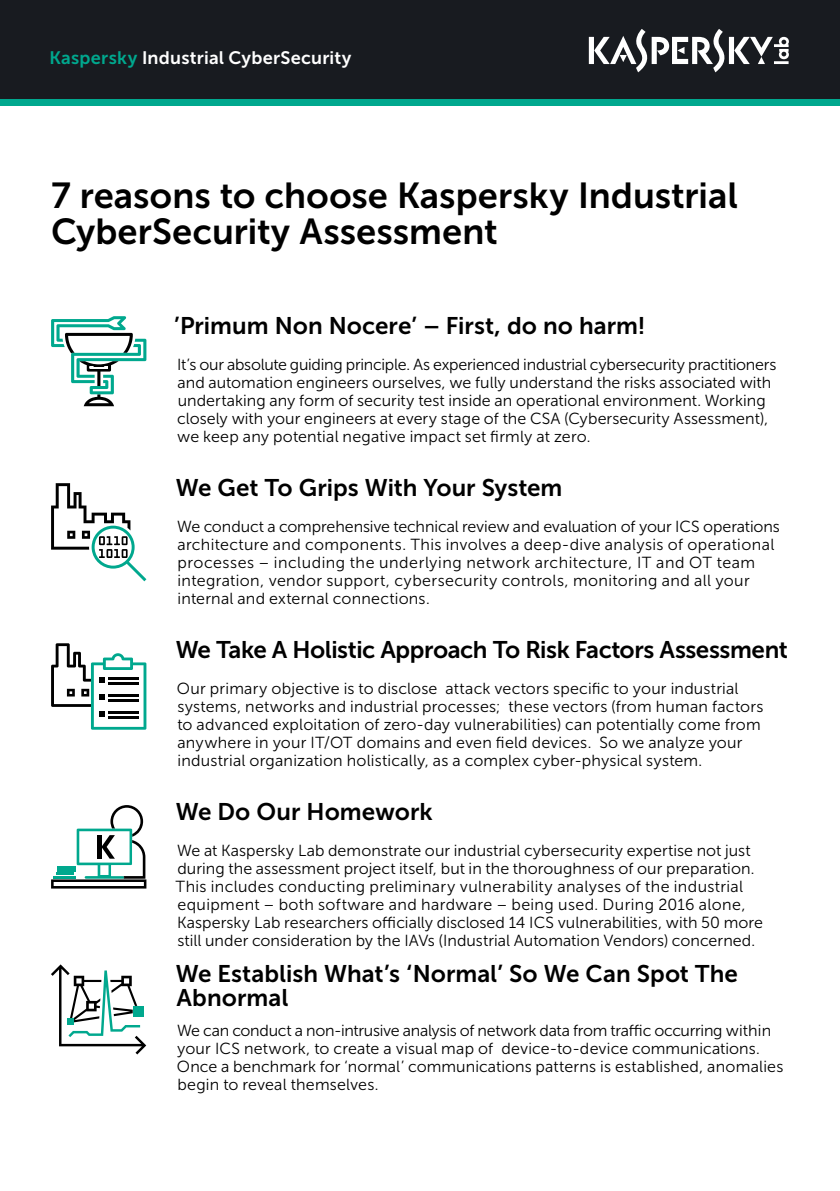
<style>
.page{position:relative;width:840px;height:1191px;background:#fff}
.page>*{position:absolute;margin:0;border:0;box-sizing:border-box;transform-origin:0 0}
.t1{font:36px/36px "Museo Sans Cyrl 700";color:#000}
.t2{font:24px/24px "Museo Sans Cyrl 700";letter-spacing:-.005em;color:#000}
.t3{font:18px "Museo Sans Cyrl 700";letter-spacing:.015em;color:#fff}
.t4{font:16px/18px "Museo Sans Cyrl 300";letter-spacing:.005em;color:#000}
.s1{color:#00a88e}
</style>
<div class="page">
<div style="left:0;top:0;width:839px;height:99px;background:#181b20"></div>
<div style="left:0;top:99px;width:839px;height:7px;background:#00a88e"></div>
<svg style="left:588px;top:29px;width:200px;height:43px"></svg>
<svg style="left:51px;top:643px;width:95px;height:86px"></svg>
<svg style="left:51px;top:316px;width:95px;height:90px"></svg>
<svg style="left:51px;top:483px;width:95px;height:98px"></svg>
<svg style="left:51px;top:805px;width:95px;height:83px"></svg>
<hr style="left:97px;top:835px;width:4px;height:23px;background:#000">
<svg style="left:51px;top:964px;width:95px;height:90px"></svg>
<div style="left:133px;top:1006px;width:11px;height:10px;background:#00a88e"></div>
<p class="t3" style="left:49px;top:48px;width:303px"><span class="s1">Kaspersky</span> Industrial CyberSecurity</p>
<h1 class="t1" style="left:51px;top:178px;width:687px">7 reasons to choose Kaspersky Industrial<br>CyberSecurity Assessment</h1>
<h2 class="t2" style="left:174px;top:314px;width:472px">’Primum Non Nocere’ – First, do no harm!</h2>
<p class="t4" style="left:177px;top:356px;width:600px">It’s our absolute guiding principle. As experienced industrial cybersecurity practitioners and automation engineers ourselves, we fully understand the risks associated with undertaking any form of security test inside an operational environment. Working closely with your engineers at every stage of the CSA (Cybersecurity Assessment), we keep any potential negative impact set firmly at zero.</p>
<h2 class="t2" style="left:175px;top:476px;width:388px">We Get To Grips With Your System</h2>
<p class="t4" style="left:177px;top:518px;width:604px">We conduct a comprehensive technical review and evaluation of your ICS operations architecture and components. This involves a deep-dive analysis of operational processes – including the underlying network architecture, IT and OT team integration, vendor support, cybersecurity controls, monitoring and all your internal and external connections.</p>
<h2 class="t2" style="left:175px;top:638px;width:613px">We Take A Holistic Approach To Risk Factors Assessment</h2>
<p class="t4" style="left:177px;top:680px;width:587px">Our primary objective is to disclose attack vectors specific to your industrial systems, networks and industrial processes; these vectors (from human factors to advanced exploitation of zero-day vulnerabilities) can potentially come from anywhere in your IT/OT domains and even field devices. So we analyze your industrial organization holistically, as a complex cyber-physical system.</p>
<h2 class="t2" style="left:175px;top:800px;width:258px">We Do Our Homework</h2>
<p class="t4" style="left:175px;top:842px;width:588px">We at Kaspersky Lab demonstrate our industrial cybersecurity expertise not just during the assessment project itself, but in the thoroughness of our preparation.<br>This includes conducting preliminary vulnerability analyses of the industrial equipment – both software and hardware – being used. During 2016 alone, Kaspersky Lab researchers officially disclosed 14 ICS vulnerabilities, with 50 more still under consideration by the IAVs (Industrial Automation Vendors) concerned.</p>
<h2 class="t2" style="left:175px;top:962px;width:563px">We Establish What’s ‘Normal’ So We Can Spot The<br>Abnormal</h2>
<p class="t4" style="left:177px;top:1022px;width:607px">We can conduct a non-intrusive analysis of network data from traffic occurring within your ICS network, to create a visual map of device-to-device communications.<br>Once a benchmark for ‘normal’ communications patterns is established, anomalies begin to reveal themselves.</p>
</div>
